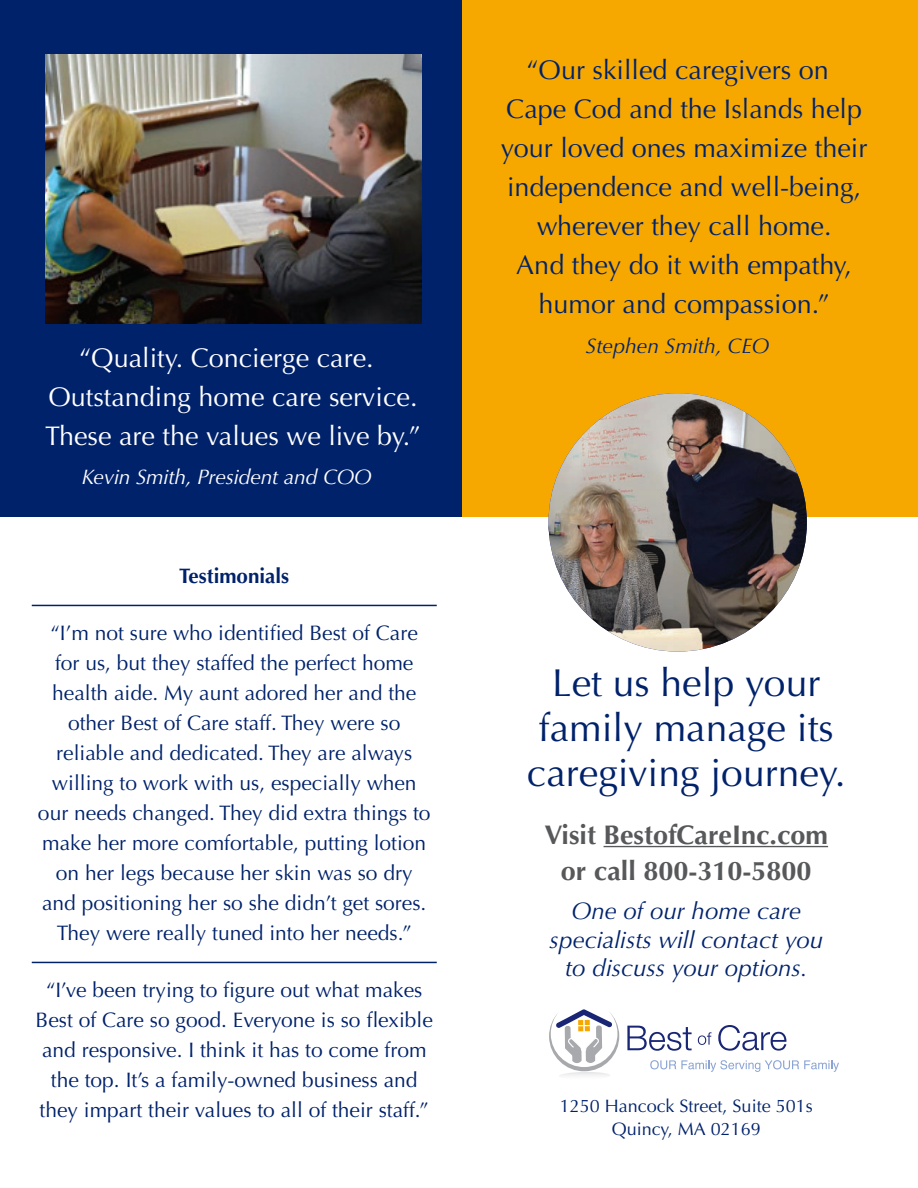
<style>
.page{position:relative;width:918px;height:1188px;background:#fff}
.page>*{position:absolute;margin:0;border:0;box-sizing:border-box;transform-origin:0 0}
.t1{font:39px/45px "Optima";color:#00226b;text-align:center}
.t2{font:27px/39px "Optima";color:#00226b;text-align:center}
.t3{font:27px/39px "Optima";color:#fff;text-align:center}
.t4{font:700 27px/36px "Optima";color:#57585a;text-align:center}
.t5{font:italic 24px/28.5px "Optima";color:#00226b;text-align:center}
.t6{font:21px/30px "Optima";color:#00226b;text-align:center}
.t7{font:italic 21px "Optima";letter-spacing:-.01em;color:#fff}
.t8{font:italic 21px "Optima";color:#00226b}
.t9{font:700 21px "Optima";color:#00226b}
.t10{font:18px/22.5px "Optima";color:#00226b;text-align:center}
</style>
<div class="page">
<div style="left:0;top:0;width:462px;height:516px;background:#00226b"></div>
<div style="left:462px;top:0;width:456px;height:516px;background:#f6a800"></div>
<hr style="left:32px;top:605px;width:405px;height:1px;background:#00226b">
<hr style="left:32px;top:962px;width:405px;height:1px;background:#00226b">
<img style="left:45px;top:54px;width:376px;height:269px">
<hr style="left:604px;top:846px;width:224px;height:1px;background:#57585a">
<img style="left:549px;top:393px;width:258px;height:259px;border-radius:129px">
<svg style="left:549px;top:1009px;width:71px;height:67px"></svg>
<svg style="left:627px;top:1026px;width:65px;height:25px"></svg>
<svg style="left:698px;top:1032px;width:14px;height:13px"></svg>
<svg style="left:718px;top:1025px;width:69px;height:26px"></svg>
<svg style="left:650px;top:1060px;width:189px;height:12px"></svg>
<p class="t3" style="left:45px;top:339px;width:377px">“Quality. Concierge care.<br>Outstanding home care service.<br>These are the values we live by.”</p>
<p class="t7" style="left:81px;top:465px;width:292px">Kevin Smith, President and COO</p>
<p class="t9" style="left:179px;top:564px;width:112px">Testimonials</p>
<p class="t6" style="left:38px;top:618px;width:394px">“I’m not sure who identified Best of Care for us, but they staffed the perfect home health aide. My aunt adored her and the other Best of Care staff. They were so reliable and dedicated. They are always willing to work with us, especially when our needs changed. They did extra things to make her more comfortable, putting lotion on her legs because her skin was so dry and positioning her so she didn’t get sores.<br>They were really tuned into her needs.”</p>
<p class="t6" style="left:36px;top:975px;width:399px">“I’ve been trying to figure out what makes Best of Care so good. Everyone is so flexible and responsive. I think it has to come from the top. It’s a family-owned business and they impart their values to all of their staff.”</p>
<p class="t2" style="left:501px;top:51px;width:368px">“Our skilled caregivers on<br>Cape Cod and the Islands help your loved ones maximize their independence and well-being, wherever they call home.<br>And they do it with empathy, humor and compassion.”</p>
<p class="t8" style="left:586px;top:334px;width:185px">Stephen Smith, CEO</p>
<p class="t1" style="left:527px;top:661px;width:320px">Let us help your family manage its caregiving journey.</p>
<p class="t4" style="left:545px;top:817px;width:285px">Visit BestofCareInc.com or call 800-310-5800</p>
<p class="t5" style="left:550px;top:897px;width:275px">One of our home care specialists will contact you to discuss your options.</p>
<p class="t10" style="left:560px;top:1095px;width:254px">1250 Hancock Street, Suite 501s<br>Quincy, MA 02169</p>
</div>
